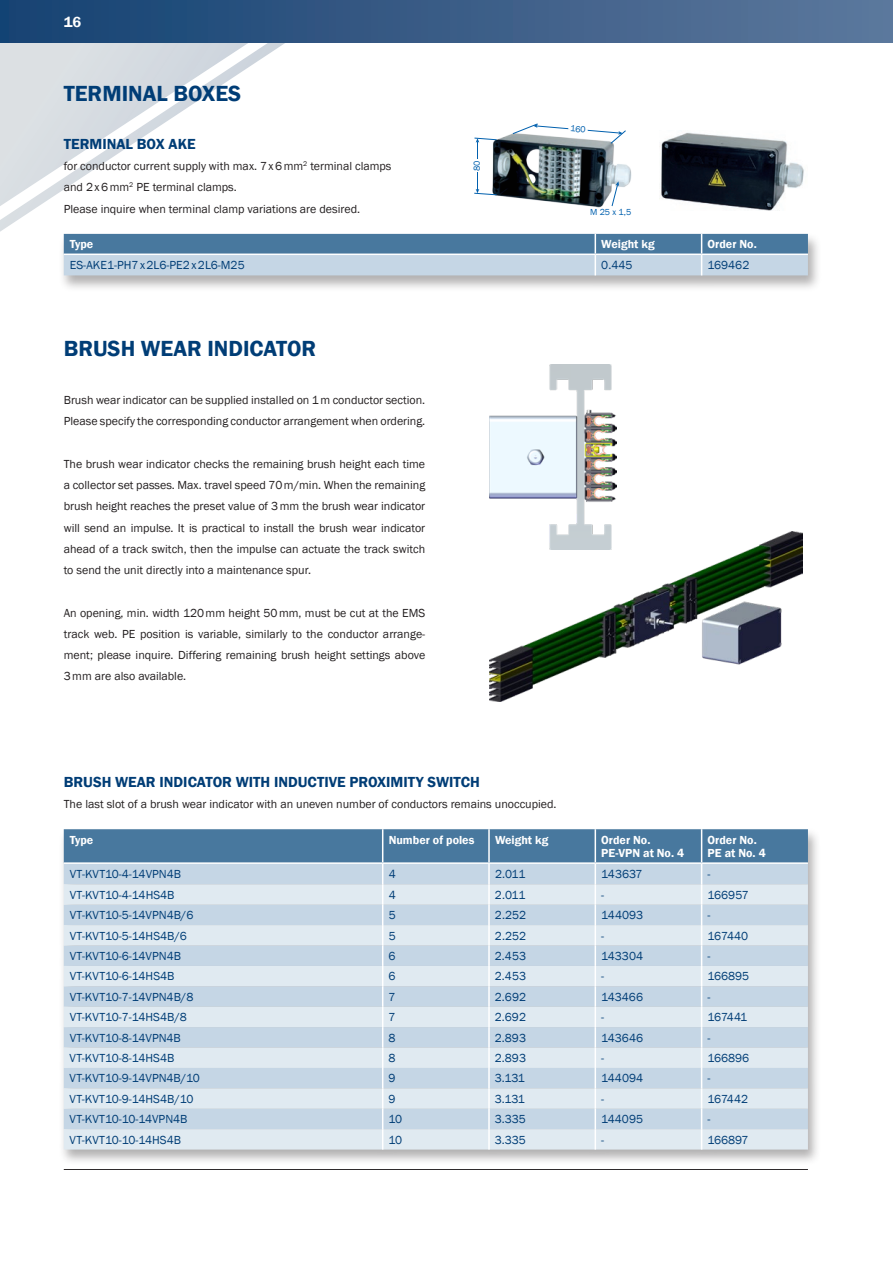
<style>
.page{position:relative;width:893px;height:1263px;background:#fff}
.page>*{position:absolute;margin:0;border:0;box-sizing:border-box;transform-origin:0 0}
.t1{font:600 22.5px "Franklin Gothic";color:#003d76}
.t2{font:600 15px "Franklin Gothic";color:#003d76}
.t3{font:600 15px "Franklin Gothic";color:#fff}
.t4{font:12px/21.3px "Franklin Gothic";color:#231f20}
.t5{font:12px "Franklin Gothic";color:#003d76}
.t6{font:600 12px/13.5px "Franklin Gothic";color:#fff}
.t7{font:9px "Franklin Gothic";color:#0160ae}
</style>
<div class="page">
<svg style="left:0;top:43px;width:285px;height:172px"></svg>
<div style="left:0;top:0;width:893px;height:43px;background:linear-gradient(to right,#154272,#5d789c)"></div>
<hr style="left:64px;top:1169px;width:744px;height:1px;background:#231f20">
<div style="left:59px;top:232px;width:762px;height:60px;background:#231f20;opacity:.35"></div>
<svg style="left:64px;top:234px;width:744px;height:41px;background:#8baac4"></svg>
<hr style="left:702px;top:254px;width:106px;height:1px;background:#fff">
<div style="left:59px;top:827px;width:762px;height:339px;background:#231f20;opacity:.35"></div>
<svg style="left:64px;top:829px;width:744px;height:320px;background:#c4d5e2"></svg>
<hr style="left:595px;top:829px;width:1px;height:33px;background:#fff">
<hr style="left:382px;top:829px;width:1px;height:33px;background:#fff">
<hr style="left:488px;top:829px;width:2px;height:33px;background:#fff">
<hr style="left:701px;top:829px;width:1px;height:33px;background:#fff">
<img style="left:659px;top:132px;width:145px;height:78px">
<img style="left:489px;top:531px;width:313px;height:171px">
<img style="left:492px;top:134px;width:140px;height:74px">
<svg style="left:611px;top:181px;width:8px;height:26px"></svg>
<hr style="left:477px;top:141px;width:1px;height:49px;background:#0160ae">
<svg style="left:474px;top:138px;width:23px;height:5px"></svg>
<svg style="left:474px;top:189px;width:23px;height:6px"></svg>
<img style="left:489px;top:364px;width:128px;height:186px">
<svg style="left:477px;top:160px;width:1px;height:12px"></svg>
<svg style="left:512px;top:123px;width:114px;height:21px"></svg>
<p class="t3" style="left:64px;top:12px;width:19px">16</p>
<h1 class="t1" style="left:64px;top:79px;width:179px">TERMINAL BOXES</h1>
<p class="t2" style="left:64px;top:135px;width:133px">TERMINAL BOX AKE</p>
<p class="t4" style="left:64px;top:156px;width:329px">for conductor current supply with max. 7x6mm<sup>2</sup> terminal clamps and 2x6mm<sup>2</sup> PE terminal clamps.<br>Please inquire when terminal clamp variations are desired.</p>
<p class="t6" style="left:70px;top:238px;width:25px">Type</p>
<p class="t6" style="left:601px;top:238px;width:55px">Weight kg</p>
<p class="t6" style="left:708px;top:238px;width:51px">Order No.</p>
<p class="t5" style="left:70px;top:258px;width:176px">ES-AKE1-PH7x2L6-PE2x2L6-M25</p>
<p class="t5" style="left:601px;top:258px;width:33px">0.445</p>
<p class="t5" style="left:708px;top:258px;width:43px">169462</p>
<p class="t7" style="left:590px;top:206px;width:43px">M 25 x 1,5</p>
<h1 class="t1" style="left:64px;top:335px;width:254px">BRUSH WEAR INDICATOR</h1>
<p class="t4" style="left:64px;top:390px;width:363px">Brush wear indicator can be supplied installed on 1m conductor section.<br>Please specify the corresponding conductor arrangement when ordering.</p>
<p class="t4" style="left:64px;top:453px;width:363px;text-align:justify">The brush wear indicator checks the remaining brush height each time a collector set passes. Max. travel speed 70m/min. When the remaining brush height reaches the preset value of 3mm the brush wear indicator will send an impulse. It is practical to install the brush wear indicator ahead of a track switch, then the impulse can actuate the track switch to send the unit directly into a maintenance spur.</p>
<p class="t4" style="left:64px;top:602px;width:363px;text-align:justify">An opening, min. width 120mm height 50mm, must be cut at the EMS track web. PE position is variable, similarly to the conductor arrange&shy;ment; please inquire. Differing remaining brush height settings above 3mm are also available.</p>
<p class="t2" style="left:64px;top:772px;width:418px">BRUSH WEAR INDICATOR WITH INDUCTIVE PROXIMITY SWITCH</p>
<p class="t4" style="left:64px;top:793px;width:494px">The last slot of a brush wear indicator with an uneven number of conductors remains unoccupied.</p>
<p class="t6" style="left:70px;top:833px;width:25px">Type</p>
<p class="t6" style="left:389px;top:833px;width:87px">Number of poles</p>
<p class="t6" style="left:495px;top:833px;width:55px">Weight kg</p>
<p class="t6" style="left:601px;top:833px;width:84px">Order No.<br>PE-VPN at No. 4</p>
<p class="t6" style="left:708px;top:833px;width:60px">Order No.<br>PE at No. 4</p>
<p class="t5" style="left:70px;top:867px;width:113px">VT-KVT10-4-14VPN4B</p>
<p class="t5" style="left:389px;top:867px;width:9px">4</p>
<p class="t5" style="left:495px;top:867px;width:32px">2.011</p>
<p class="t5" style="left:601px;top:867px;width:43px">143637</p>
<p class="t5" style="left:708px;top:867px;width:4px">-</p>
<p class="t5" style="left:70px;top:887px;width:106px">VT-KVT10-4-14HS4B</p>
<p class="t5" style="left:389px;top:887px;width:9px">4</p>
<p class="t5" style="left:495px;top:887px;width:32px">2.011</p>
<p class="t5" style="left:601px;top:887px;width:4px">-</p>
<p class="t5" style="left:708px;top:887px;width:43px">166957</p>
<p class="t5" style="left:70px;top:908px;width:125px">VT-KVT10-5-14VPN4B/6</p>
<p class="t5" style="left:389px;top:908px;width:9px">5</p>
<p class="t5" style="left:495px;top:908px;width:33px">2.252</p>
<p class="t5" style="left:601px;top:908px;width:43px">144093</p>
<p class="t5" style="left:708px;top:908px;width:4px">-</p>
<p class="t5" style="left:70px;top:928px;width:119px">VT-KVT10-5-14HS4B/6</p>
<p class="t5" style="left:389px;top:928px;width:9px">5</p>
<p class="t5" style="left:495px;top:928px;width:33px">2.252</p>
<p class="t5" style="left:601px;top:928px;width:4px">-</p>
<p class="t5" style="left:708px;top:928px;width:42px">167440</p>
<p class="t5" style="left:70px;top:948px;width:113px">VT-KVT10-6-14VPN4B</p>
<p class="t5" style="left:389px;top:948px;width:9px">6</p>
<p class="t5" style="left:495px;top:948px;width:33px">2.453</p>
<p class="t5" style="left:601px;top:948px;width:43px">143304</p>
<p class="t5" style="left:708px;top:948px;width:4px">-</p>
<p class="t5" style="left:70px;top:969px;width:106px">VT-KVT10-6-14HS4B</p>
<p class="t5" style="left:389px;top:969px;width:9px">6</p>
<p class="t5" style="left:495px;top:969px;width:33px">2.453</p>
<p class="t5" style="left:601px;top:969px;width:4px">-</p>
<p class="t5" style="left:707px;top:969px;width:43px">166895</p>
<p class="t5" style="left:70px;top:989px;width:125px">VT-KVT10-7-14VPN4B/8</p>
<p class="t5" style="left:389px;top:989px;width:9px">7</p>
<p class="t5" style="left:495px;top:989px;width:33px">2.692</p>
<p class="t5" style="left:601px;top:989px;width:43px">143466</p>
<p class="t5" style="left:707px;top:989px;width:4px">-</p>
<p class="t5" style="left:70px;top:1010px;width:119px">VT-KVT10-7-14HS4B/8</p>
<p class="t5" style="left:389px;top:1010px;width:9px">7</p>
<p class="t5" style="left:495px;top:1010px;width:33px">2.692</p>
<p class="t5" style="left:601px;top:1010px;width:4px">-</p>
<p class="t5" style="left:707px;top:1010px;width:41px">167441</p>
<p class="t5" style="left:70px;top:1030px;width:113px">VT-KVT10-8-14VPN4B</p>
<p class="t5" style="left:389px;top:1030px;width:9px">8</p>
<p class="t5" style="left:495px;top:1030px;width:33px">2.893</p>
<p class="t5" style="left:601px;top:1030px;width:43px">143646</p>
<p class="t5" style="left:707px;top:1030px;width:4px">-</p>
<p class="t5" style="left:70px;top:1050px;width:106px">VT-KVT10-8-14HS4B</p>
<p class="t5" style="left:389px;top:1050px;width:9px">8</p>
<p class="t5" style="left:495px;top:1050px;width:33px">2.893</p>
<p class="t5" style="left:601px;top:1050px;width:4px">-</p>
<p class="t5" style="left:707px;top:1050px;width:43px">166896</p>
<p class="t5" style="left:70px;top:1071px;width:132px">VT-KVT10-9-14VPN4B/10</p>
<p class="t5" style="left:389px;top:1071px;width:9px">9</p>
<p class="t5" style="left:495px;top:1071px;width:31px">3.131</p>
<p class="t5" style="left:601px;top:1071px;width:43px">144094</p>
<p class="t5" style="left:707px;top:1071px;width:4px">-</p>
<p class="t5" style="left:70px;top:1091px;width:125px">VT-KVT10-9-14HS4B/10</p>
<p class="t5" style="left:389px;top:1091px;width:9px">9</p>
<p class="t5" style="left:495px;top:1091px;width:31px">3.131</p>
<p class="t5" style="left:601px;top:1091px;width:4px">-</p>
<p class="t5" style="left:707px;top:1091px;width:42px">167442</p>
<p class="t5" style="left:70px;top:1112px;width:119px">VT-KVT10-10-14VPN4B</p>
<p class="t5" style="left:389px;top:1112px;width:15px">10</p>
<p class="t5" style="left:495px;top:1112px;width:33px">3.335</p>
<p class="t5" style="left:601px;top:1112px;width:43px">144095</p>
<p class="t5" style="left:707px;top:1112px;width:4px">-</p>
<p class="t5" style="left:70px;top:1132px;width:113px">VT-KVT10-10-14HS4B</p>
<p class="t5" style="left:389px;top:1132px;width:15px">10</p>
<p class="t5" style="left:495px;top:1132px;width:33px">3.335</p>
<p class="t5" style="left:601px;top:1132px;width:4px">-</p>
<p class="t5" style="left:707px;top:1132px;width:43px">166897</p>
</div>
